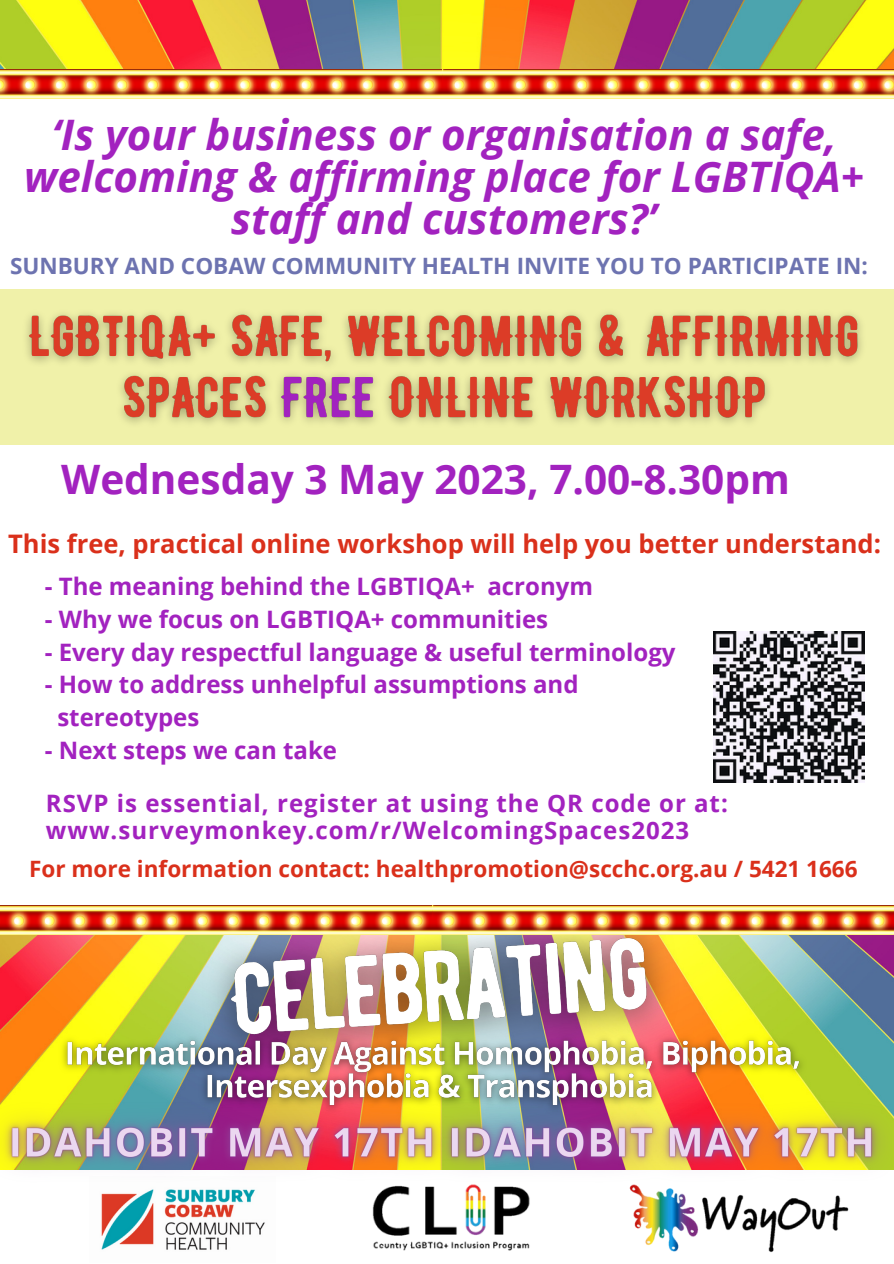
<style>
.page{position:relative;width:894px;height:1264px;background:#fff}
.page>*{position:absolute;margin:0;border:0;box-sizing:border-box;transform-origin:0 0}
.t1{font:italic 700 42px/41.7px "Open Sans";color:#a222bf;text-align:center}
.t2{font:700 40.5px "Open Sans";color:#a222bf}
.t3{font:700 25.5px "Open Sans";color:#da301b}
.t4{font:700 24px/32.7px "Open Sans";color:#a222bf}
.t5{font:700 24px/27px "Open Sans";letter-spacing:.04em;color:#a222bf}
.t6{font:700 22.5px "Open Sans";color:#da301b}
.t7{font:700 22.5px "Open Sans";color:#6d73b0}
</style>
<div class="page">
<img style="left:101px;top:1216px;width:164px;height:34px">
<img style="left:373px;top:1216px;width:157px;height:35px">
<img style="left:633px;top:1216px;width:206px;height:36px">
<img style="left:0;top:0;width:893px;height:1067px">
<div style="left:0;top:89px;width:893px;height:816px;background:#fff"></div>
<div style="left:0;top:289px;width:893px;height:155px;background:#f0f1a9"></div>
<img style="left:182px;top:934px;width:537px;height:86px">
<img style="left:0;top:69px;width:442px;height:30px">
<img style="left:442px;top:69px;width:451px;height:30px">
<img style="left:0;top:905px;width:893px;height:29px">
<img style="left:713px;top:631px;width:151px;height:151px">
<img style="left:14px;top:313px;width:859px;height:132px">
<img style="left:0;top:1067px;width:893px;height:149px">
<img style="left:51px;top:1020px;width:762px;height:102px">
<h1 class="t1" style="left:24px;top:113px;width:840px">‘Is your business or organisation a safe, welcoming &amp; affirming place for LGBTIQA+ staff and customers?’</h1>
<p class="t7" style="left:10px;top:250px;width:859px">SUNBURY AND COBAW COMMUNITY HEALTH INVITE YOU TO PARTICIPATE IN:</p>
<h2 class="t2" style="left:61px;top:451px;width:730px">Wednesday 3 May 2023, 7.00-8.30pm</h2>
<p class="t3" style="left:8px;top:526px;width:874px">This free, practical online workshop will help you better understand:</p>
<p class="t4" style="left:45px;top:569px;width:549px">- The meaning behind the LGBTIQA+ acronym</p>
<p class="t4" style="left:45px;top:602px;width:504px">- Why we focus on LGBTIQA+ communities</p>
<p class="t4" style="left:45px;top:635px;width:632px">- Every day respectful language &amp; useful terminology</p>
<p class="t4" style="left:57px;top:667px;width:522px;text-indent:-12px">- How to address unhelpful assumptions and stereotypes</p>
<p class="t4" style="left:45px;top:733px;width:293px">- Next steps we can take</p>
<p class="t5" style="left:46px;top:789px;width:683px">RSVP is essential, register at using the QR code or at: www.surveymonkey.com/r/WelcomingSpaces2023</p>
<p class="t6" style="left:29px;top:853px;width:829px">For more information contact: healthpromotion@scchc.org.au / 5421 1666</p>
</div>
